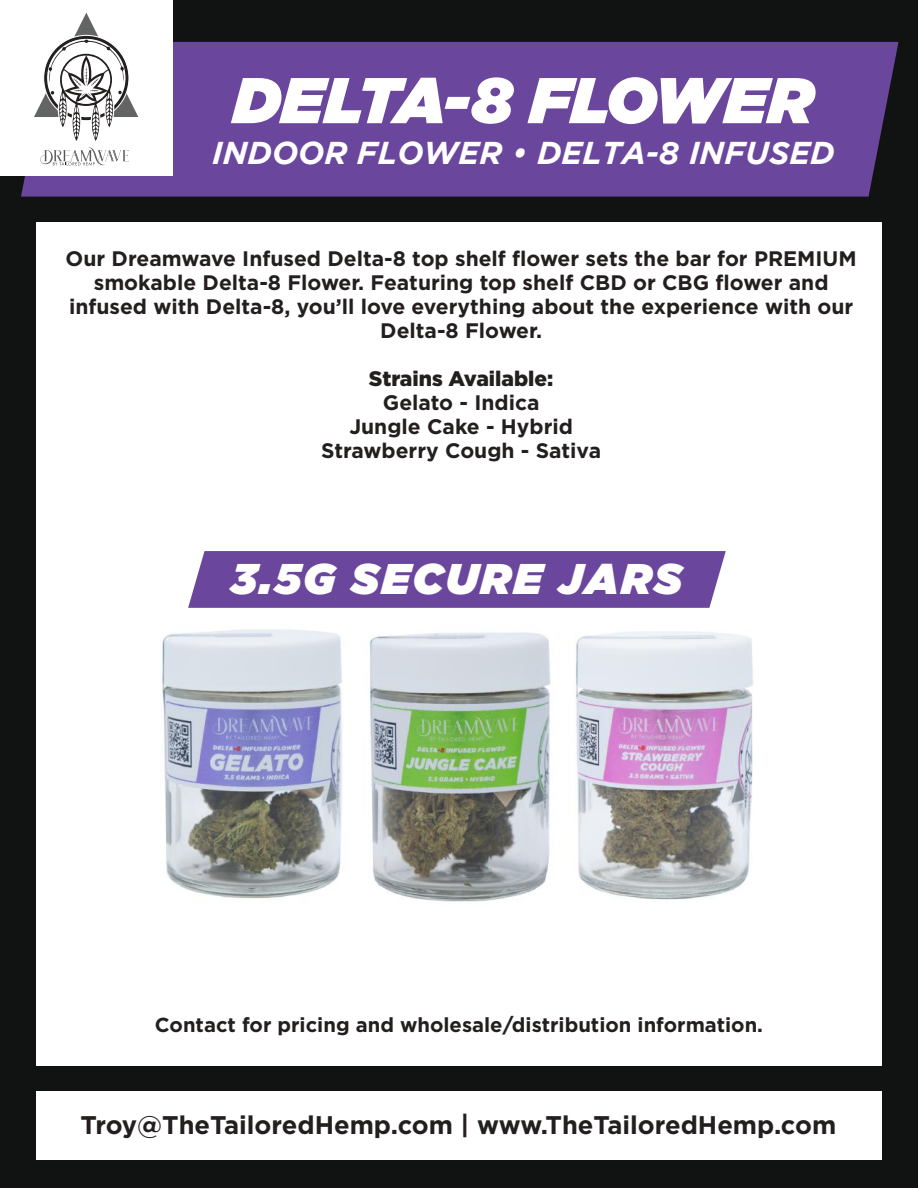
<style>
.page{position:relative;width:918px;height:1188px;background:#111212}
.page>*{position:absolute;margin:0;border:0;box-sizing:border-box;transform-origin:0 0}
.t1{font:italic 900 64.5px "Gotham";color:#fff}
.t2{font:italic 900 42.9px "Gotham";letter-spacing:.06em;color:#fff}
.t3{font:italic 700 31.5px "Gotham";color:#fff}
.t4{font:700 25.5px "Gotham";color:#241f1f}
.t5{font:700 21px/24px "Gotham";color:#241f1f;text-align:center}
.t6{font:900 21px "Gotham";color:#241f1f}
.t7{font:700 20.25px "Gotham";color:#241f1f}
</style>
<div class="page">
<div style="left:21px;top:42px;width:878px;height:155px;background:#6a479d"></div>
<div style="left:0;top:0;width:172px;height:176px;background:#fff"></div>
<svg style="left:34px;top:13px;width:104px;height:152px"></svg>
<div style="left:36px;top:222px;width:846px;height:843px;background:#fff"></div>
<div style="left:36px;top:1091px;width:846px;height:69px;background:#fff"></div>
<img style="left:162px;top:629px;width:180px;height:270px">
<img style="left:576px;top:631px;width:177px;height:269px">
<img style="left:369px;top:632px;width:182px;height:270px">
<div style="left:188px;top:551px;width:538px;height:57px;background:#6a479d"></div>
<h1 class="t1" style="left:233px;top:63px;width:582px">DELTA-8 FLOWER</h1>
<h3 class="t3" style="left:212px;top:134px;width:624px">INDOOR FLOWER • DELTA-8 INFUSED</h3>
<p class="t5" style="left:66px;top:246px;width:793px">Our Dreamwave Infused Delta-8 top shelf flower sets the bar for PREMIUM smokable Delta-8 Flower. Featuring top shelf CBD or CBG flower and infused with Delta-8, you’ll love everything about the experience with our Delta-8 Flower.</p>
<p class="t6" style="left:369px;top:366px;width:186px">Strains Available:</p>
<p class="t5" style="left:321px;top:390px;width:281px">Gelato - Indica<br>Jungle Cake - Hybrid<br>Strawberry Cough - Sativa</p>
<h2 class="t2" style="left:230px;top:554px;width:453px">3.5G SECURE JARS</h2>
<p class="t7" style="left:155px;top:1013px;width:610px">Contact for pricing and wholesale/distribution information.</p>
<p class="t4" style="left:81px;top:1110px;width:757px">Troy@TheTailoredHemp.com | www.TheTailoredHemp.com</p>
</div>
